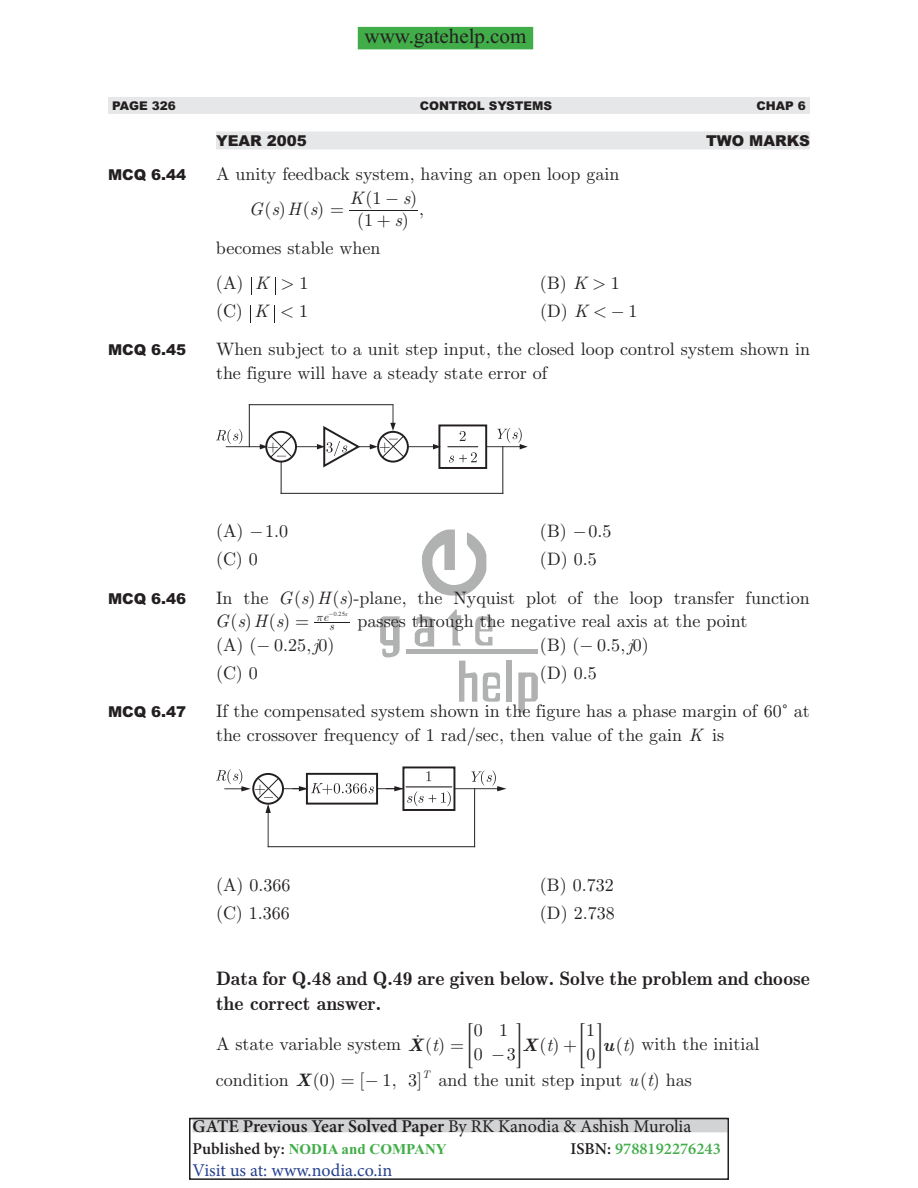
<style>
.page{position:relative;width:918px;height:1188px;background:#fff}
.page>*{position:absolute;margin:0;border:0;box-sizing:border-box;transform-origin:0 0}
.t1{font:21px "Times New Roman";color:#231f20}
.t2{font:700 19.5px/25.3px "Euclid";color:#231f20}
.t3{font:18.6px "MM Variable B";color:#231f20;scale:.96 1}
.t4{font:18px/23.4px "Euclid";color:#231f20}
.t5{font:600 18px "Minion Pro";color:#231f20}
.t6{font:18px "Minion Pro";color:#25408e}
.t7{font:italic 18px "Euclid";letter-spacing:.49em;color:#231f20}
.t8{font:18px "MM Etc";color:#231f20}
.t9{font:600 16.5px "Minion Pro";color:#41ad49}
.t10{font:900 15px "Arial";color:#231f20}
.t11{font:700 15px "Times New Roman";color:#41ad49}
.t12{font:900 12px "Arial";color:#231f20}
.t13{font:italic 11.7px "Euclid";color:#231f20}
.t14{font:6.3px "MM Times Roman";color:#231f20}
.s1{font-style:italic}
.s2{font-style:normal}
.s3{font-family:"Euclid";font-style:italic;font-size:11.7px}
.s4{font-family:"MM Times";font-style:italic}
.s5{font-family:"MM Etc"}
.s6{font-weight:700;font-style:italic}
.s7{font-family:"MM Variable B";font-size:18.6px}
.s8{font-weight:400}
.s9{font-family:"Minion Pro";font-weight:600;font-size:16.5px;color:#231f20}
.s10{color:#231f20}
</style>
<div class="page">
<div style="left:108px;top:97px;width:702px;height:16px;background:#e6e7e8"></div>
<div style="left:193px;top:1117px;width:535px;height:15px;background:#d1d3d4"></div>
<div style="left:189px;top:1118px;width:540px;height:62px;border:2px solid #231f20"></div>
<svg style="left:380px;top:616px;width:20px;height:41px"></svg>
<hr style="left:406px;top:650px;width:132px;height:4px;background:#b0b1b1">
<svg style="left:459px;top:661px;width:18px;height:41px"></svg>
<svg style="left:447px;top:609px;width:14px;height:37px"></svg>
<div style="left:507px;top:661px;width:5px;height:41px;background:#b0b1b1"></div>
<svg style="left:518px;top:673px;width:20px;height:39px"></svg>
<div style="left:387px;top:622px;width:6px;height:18px;background:#fff"></div>
<svg style="left:483px;top:673px;width:17px;height:29px"></svg>
<svg style="left:415px;top:616px;width:19px;height:31px"></svg>
<svg style="left:475px;top:616px;width:17px;height:30px"></svg>
<svg style="left:422px;top:530px;width:64px;height:66px"></svg>
<div style="left:358px;top:27px;width:175px;height:22px;background:#41ad49"></div>
<div style="left:216px;top:131px;width:594px;height:18px;background:#e6e7e8"></div>
<hr style="left:349px;top:210px;width:68px;height:1px;background:#231f20">
<svg style="left:251px;top:277px;width:1px;height:18px"></svg>
<svg style="left:275px;top:277px;width:1px;height:18px"></svg>
<div style="left:438px;top:424px;width:49px;height:45px;border:2px solid #231f20"></div>
<hr style="left:502px;top:447px;width:1px;height:46px;background:#231f20">
<hr style="left:281px;top:493px;width:222px;height:1px;background:#231f20">
<hr style="left:249px;top:404px;width:144px;height:1px;background:#231f20">
<hr style="left:281px;top:462px;width:1px;height:31px;background:#231f20">
<hr style="left:448px;top:446px;width:30px;height:1px;background:#231f20">
<svg style="left:460px;top:431px;width:6px;height:10px"></svg>
<svg style="left:449px;top:452px;width:28px;height:10px"></svg>
<svg style="left:486px;top:428px;width:42px;height:21px"></svg>
<svg style="left:216px;top:405px;width:225px;height:64px"></svg>
<hr style="left:314px;top:623px;width:36px;height:1px;background:#231f20">
<div style="left:402px;top:766px;width:53px;height:45px;border:2px solid #231f20"></div>
<svg style="left:216px;top:769px;width:290px;height:78px"></svg>
<hr style="left:268px;top:846px;width:207px;height:1px;background:#231f20">
<hr style="left:474px;top:789px;width:1px;height:58px;background:#231f20">
<p class="t1" style="left:365px;top:23px;width:163px">www.gatehelp.com</p>
<p class="t12" style="left:112px;top:101px;width:65px">PAGE 326</p>
<p class="t12" style="left:420px;top:101px;width:134px">CONTROL SYSTEMS</p>
<p class="t12" style="left:756px;top:101px;width:51px">CHAP 6</p>
<p class="t10" style="left:216px;top:135px;width:92px">YEAR 2005</p>
<p class="t10" style="left:706px;top:135px;width:105px">TWO MARKS</p>
<p class="t10" style="left:108px;top:169px;width:80px">MCQ 6.44</p>
<p class="t4" style="left:216px;top:164px;width:405px">A unity feedback system, having an open loop gain</p>
<p class="t7" style="left:249px;top:202px;width:70px">GsHs</p>
<p class="t4" style="left:350px;top:188px;width:69px"><span class="s1">K</span>(1−<span class="s1">s</span>)</p>
<p class="t4" style="left:264px;top:199px;width:61px">() ()</p>
<p class="t4" style="left:357px;top:210px;width:17px">(1</p>
<p class="t7" style="left:395px;top:213px;width:16px">s<span class="s2">)</span></p>
<p class="t4" style="left:419px;top:199px;width:7px">,</p>
<p class="t4" style="left:216px;top:232px;width:166px;line-height:35.1px">becomes stable when (A) <span class="s1">K</span></p>
<p class="t4" style="left:300px;top:273px;width:10px">1</p>
<p class="t4" style="left:540px;top:273px;width:49px">(B) <span class="s1">K</span></p>
<p class="t4" style="left:611px;top:273px;width:10px">1</p>
<p class="t4" style="left:216px;top:300px;width:54px">(C) <span class="s1">K</span></p>
<p class="t4" style="left:299px;top:300px;width:10px">1</p>
<p class="t4" style="left:540px;top:300px;width:50px">(D) <span class="s1">K</span></p>
<p class="t4" style="left:611px;top:300px;width:28px">−1</p>
<p class="t10" style="left:108px;top:344px;width:80px">MCQ 6.45</p>
<p class="t4" style="left:216px;top:339px;width:595px">When subject to a unit step input, the closed loop control system shown in the figure will have a steady state error of</p>
<p class="t4" style="left:216px;top:521px;width:74px">(A) −1 0.</p>
<p class="t4" style="left:540px;top:521px;width:73px">(B) −0 5.</p>
<p class="t4" style="left:216px;top:549px;width:43px">(C) 0</p>
<p class="t4" style="left:540px;top:549px;width:58px">(D) 0.5</p>
<p class="t4" style="left:294px;top:588px;width:517px">( ) ( )-plane, the Nyquist plot of the loop transfer function</p>
<p class="t10" style="left:108px;top:593px;width:80px">MCQ 6.46</p>
<p class="t4" style="left:216px;top:588px;width:132px">In the <span class="s1">G s H s</span></p>
<p class="t14" style="left:323px;top:612px;width:23px"><span class="s3">e</span> 025</p>
<p class="t14" style="left:337px;top:612px;width:12px">. <span class="s4">s</span></p>
<p class="t4" style="left:231px;top:611px;width:61px">() ()</p>
<p class="t13" style="left:329px;top:622px;width:6px">s</p>
<p class="t14" style="left:329px;top:612px;width:6px">-</p>
<p class="t7" style="left:215px;top:615px;width:70px">GsHs</p>
<p class="t4" style="left:358px;top:611px;width:391px">passes through the negative real axis at the point</p>
<p class="t4" style="left:216px;top:635px;width:120px">(A) ( 0.25, 0)</p>
<p class="t7" style="left:313px;top:638px;width:7px">j</p>
<p class="t4" style="left:540px;top:635px;width:110px">(B) ( 0.5, 0)</p>
<p class="t7" style="left:627px;top:638px;width:7px">j</p>
<p class="t4" style="left:216px;top:663px;width:43px">(C) 0</p>
<p class="t4" style="left:540px;top:663px;width:58px">(D) 0.5</p>
<p class="t10" style="left:108px;top:707px;width:80px">MCQ 6.47</p>
<p class="t4" style="left:216px;top:701px;width:596px">If the compensated system shown in the figure has a phase margin of 60<span class="s5">c</span> at the crossover frequency of 1 rad/sec, then value of the gain <span class="s1">K</span> is</p>
<p class="t4" style="left:216px;top:875px;width:76px">(A) 0.366</p>
<p class="t4" style="left:540px;top:875px;width:75px">(B) 0.732</p>
<p class="t4" style="left:216px;top:903px;width:75px">(C) 1.366</p>
<p class="t4" style="left:540px;top:903px;width:76px">(D) 2.738</p>
<p class="t2" style="left:216px;top:967px;width:595px">Data for Q.48 and Q.49 are given below. Solve the problem and choose the correct answer.</p>
<p class="t4" style="left:216px;top:1034px;width:231px">A state variable system <span class="s6">X</span>( )</p>
<p class="t8" style="left:417px;top:1033px;width:4px">o</p>
<p class="t3" style="left:468px;top:1034px;width:7px">=</p>
<p class="t3" style="left:580px;top:1034px;width:7px">=</p>
<p class="t4" style="left:516px;top:1034px;width:45px"><span class="s7">G</span><span class="s6">X</span>( )</p>
<p class="t4" style="left:597px;top:1034px;width:164px"><span class="s7">G</span><span class="s6">u</span>( ) with the initial</p>
<p class="t4" style="left:474px;top:1020px;width:10px">0<br>0</p>
<p class="t4" style="left:491px;top:1020px;width:26px;text-align:center">1 −3</p>
<p class="t4" style="left:586px;top:1020px;width:11px">1<br>0</p>
<p class="t7" style="left:432px;top:1038px;width:7px">t</p>
<p class="t7" style="left:547px;top:1038px;width:7px">t</p>
<p class="t7" style="left:623px;top:1038px;width:7px">t</p>
<p class="t4" style="left:216px;top:1069px;width:121px">condition <span class="s6">X</span>(0)</p>
<p class="t4" style="left:360px;top:1070px;width:72px">[−1 3 <sup>T</sup></p>
<p class="t4" style="left:391px;top:1070px;width:32px">, ]</p>
<p class="t4" style="left:438px;top:1069px;width:255px">and the unit step input <span class="s1">u t</span>( ) has</p>
<p class="t5" style="left:193px;top:1119px;width:500px">GATE Previous Year Solved Paper <span class="s8">By RK Kanodia &amp; Ashish Murolia</span></p>
<p class="t11" style="left:193px;top:1140px;width:256px"><span class="s9">Published by:</span> NODIA and COMPANY</p>
<p class="t9" style="left:571px;top:1142px;width:152px"><span class="s10">ISBN:</span> 9788192276243</p>
<p class="t6" style="left:193px;top:1163px;width:201px">Visit us at: www.nodia.co.in</p>
</div>
